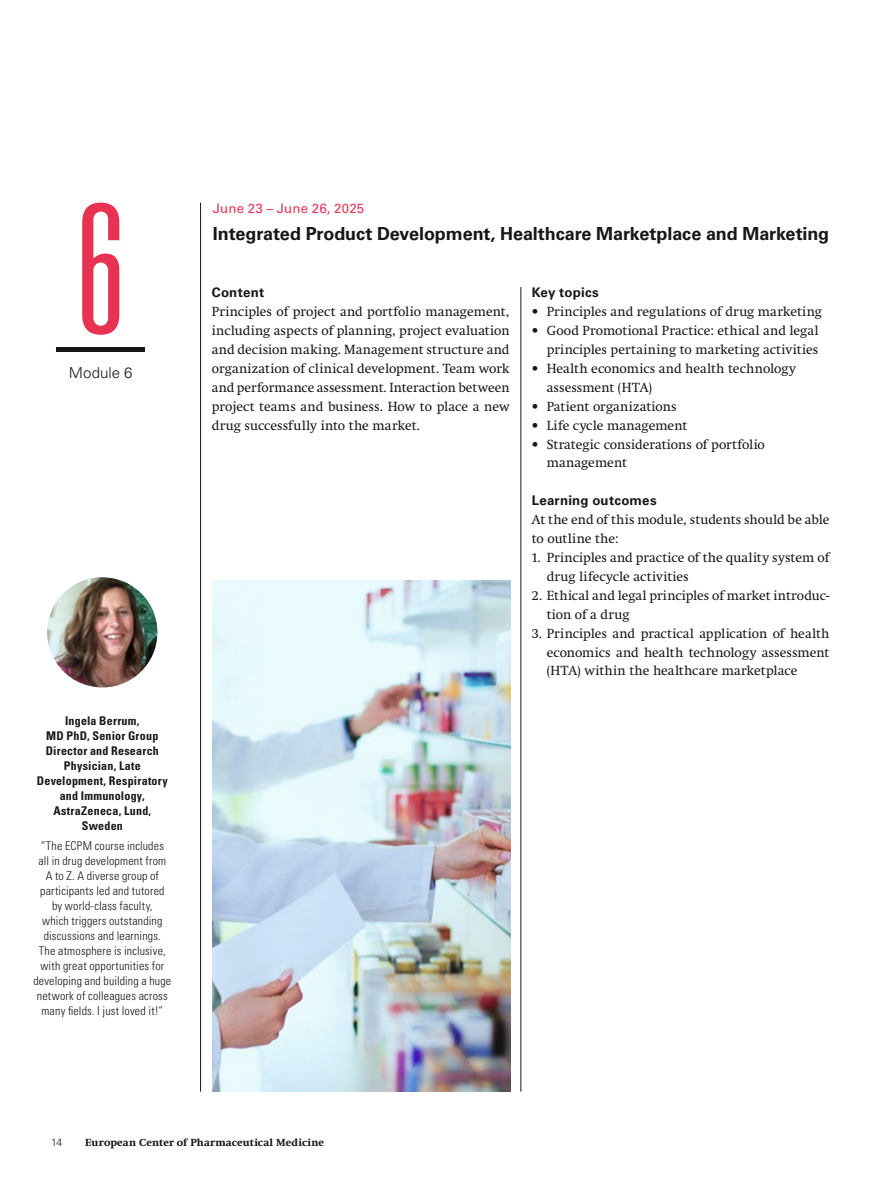
<style>
.page{position:relative;width:893px;height:1191px;background:#fff}
.page>*{position:absolute;margin:0;border:0;box-sizing:border-box;transform-origin:0 0}
.t1{font:300 ultra-condensed 180px "Univers LT Std";color:#e73351}
.t2{font:700 18px "Univers LT Std";letter-spacing:-.005em;color:#181716}
.t3{font:300 15px "Univers LT Std";color:#181716}
.t4{font:13.5px/18.9px "Swift Neue LT Pro";letter-spacing:.005em;color:#181716}
.t5{font:700 13.35px "Univers LT Std";letter-spacing:.015em;color:#181716}
.t6{font:13.35px "Univers LT Std";letter-spacing:.01em;color:#e73351}
.t7{font:300 condensed 12px/15px "Univers LT Std";letter-spacing:.015em;color:#181716;text-align:center}
.t8{font:700 condensed 12px/15px "Univers LT Std";letter-spacing:.02em;color:#181716;text-align:center}
.t9{font:700 10.5px "Swift Neue LT Pro";letter-spacing:.015em;color:#181716}
.t10{font:300 10.5px "Univers LT Std";color:#181716}
</style>
<div class="page">
<hr style="left:521px;top:287px;width:1px;height:804px;background:#181716">
<hr style="left:200px;top:203px;width:1px;height:888px;background:#181716">
<div style="left:57px;top:347px;width:88px;height:5px;background:#181716"></div>
<img style="left:213px;top:581px;width:297px;height:510px">
<img style="left:47px;top:577px;width:110px;height:110px;border-radius:55px">
<h1 class="t1" style="left:76px;top:176px;width:51px">6</h1>
<p class="t3" style="left:69px;top:363px;width:65px">Module 6</p>
<p class="t8" style="left:37px;top:713px;width:132px">Ingela Berrum,<br>MD PhD, Senior Group<br>Director and Research<br>Physician, Late<br>Development, Respiratory and Immunology,<br>AstraZeneca, Lund,<br>Sweden</p>
<p class="t7" style="left:33px;top:838px;width:139px">“The ECPM course includes<br>all in drug development from<br>A to Z. A diverse group of participants led and tutored<br>by world-class faculty,<br>which triggers outstanding discussions and learnings.<br>The atmosphere is inclusive, with great opportunities for developing and building a huge network of colleagues across many fields. I just loved it!”</p>
<p class="t6" style="left:213px;top:200px;width:153px">June 23 – June 26, 2025</p>
<h2 class="t2" style="left:213px;top:223px;width:618px">Integrated Product Development, Healthcare Marketplace and Marketing</h2>
<p class="t5" style="left:212px;top:285px;width:54px">Content</p>
<p class="t4" style="left:212px;top:302px;width:299px;text-align:justify">Principles of project and portfolio management, including aspects of planning, project evaluation and decision making. Management structure and organization of clinical development. Team work and performance assessment. Interaction between project teams and business. How to place a new drug successfully into the market.</p>
<p class="t5" style="left:532px;top:285px;width:68px">Key topics</p>
<p class="t4" style="left:532px;top:302px;width:292px">• Principles and regulations of drug marketing</p>
<p class="t4" style="left:532px;top:321px;width:288px;text-align:right">• Good Promotional Practice: ethical and legal principles pertaining to marketing activities</p>
<p class="t4" style="left:547px;top:359px;width:251px;text-indent:-15px">• Health economics and health technology assessment (HTA)</p>
<p class="t4" style="left:532px;top:397px;width:146px">• Patient organizations</p>
<p class="t4" style="left:532px;top:415px;width:157px">• Life cycle management</p>
<p class="t4" style="left:547px;top:434px;width:220px;text-indent:-15px">• Strategic considerations of portfolio management</p>
<p class="t5" style="left:532px;top:493px;width:126px">Learning outcomes</p>
<p class="t4" style="left:532px;top:510px;width:299px">At the end of this module, students should be able to outline the:</p>
<p class="t4" style="left:547px;top:548px;width:284px;text-indent:-15px">1. Principles and practice of the quality system of drug lifecycle activities</p>
<p class="t4" style="left:547px;top:586px;width:284px;text-indent:-15px">2. Ethical and legal principles of market introduc&shy;tion of a drug</p>
<p class="t4" style="left:547px;top:623px;width:284px;text-align:justify;text-indent:-15px">3. Principles and practical application of health economics and health technology assessment (HTA) within the healthcare marketplace</p>
<p class="t10" style="left:51px;top:1136px;width:13px">14</p>
<p class="t9" style="left:85px;top:1136px;width:241px">European Center of Pharmaceutical Medicine</p>
</div>
